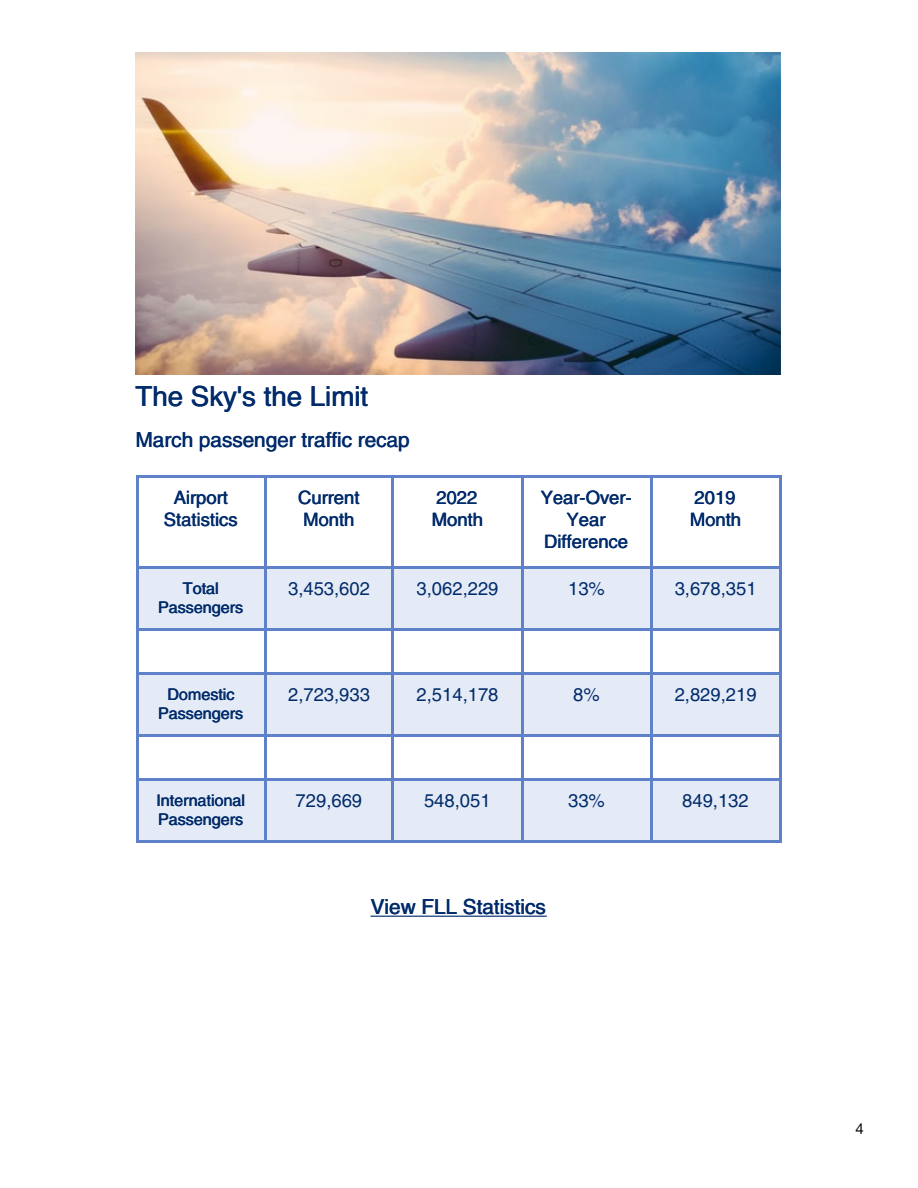
<style>
.page{position:relative;width:918px;height:1188px;background:#fff}
.page>*{position:absolute;margin:0;border:0;box-sizing:border-box;transform-origin:0 0}
.t1{font:27.6px "Helvetica";color:#012b6b}
.t2{font:20.7px "Helvetica";color:#012b6b}
.t3{font:18.45px/21.9px "Helvetica";color:#012b6b}
.t4{font:16.2px/18.5px "Helvetica";color:#012b6b;text-align:center}
.t5{font:15px "Helvetica Neue";color:#000}
</style>
<div class="page">
<hr style="left:371px;top:916px;width:175px;height:1px;background:#012b6b">
<div style="left:137px;top:568px;width:128px;height:62px;background:#e4ebf6"></div>
<div style="left:265px;top:568px;width:128px;height:62px;background:#e4ebf6"></div>
<div style="left:393px;top:568px;width:129px;height:62px;background:#e4ebf6"></div>
<div style="left:522px;top:568px;width:129px;height:62px;background:#e4ebf6"></div>
<div style="left:651px;top:568px;width:129px;height:62px;background:#e4ebf6"></div>
<div style="left:137px;top:674px;width:128px;height:62px;background:#e4ebf6"></div>
<div style="left:265px;top:674px;width:128px;height:62px;background:#e4ebf6"></div>
<div style="left:393px;top:674px;width:129px;height:62px;background:#e4ebf6"></div>
<div style="left:522px;top:674px;width:129px;height:62px;background:#e4ebf6"></div>
<div style="left:651px;top:674px;width:129px;height:62px;background:#e4ebf6"></div>
<div style="left:137px;top:780px;width:128px;height:62px;background:#e4ebf6"></div>
<div style="left:265px;top:780px;width:128px;height:62px;background:#e4ebf6"></div>
<div style="left:393px;top:780px;width:129px;height:62px;background:#e4ebf6"></div>
<div style="left:522px;top:780px;width:129px;height:62px;background:#e4ebf6"></div>
<div style="left:651px;top:780px;width:129px;height:62px;background:#e4ebf6"></div>
<hr style="left:136px;top:475px;width:130px;height:3px;background:#5e81ca">
<hr style="left:136px;top:475px;width:2px;height:94px;background:#5e81ca">
<hr style="left:264px;top:475px;width:130px;height:3px;background:#5e81ca">
<hr style="left:264px;top:475px;width:2px;height:94px;background:#5e81ca">
<hr style="left:392px;top:475px;width:131px;height:3px;background:#5e81ca">
<hr style="left:392px;top:475px;width:2px;height:94px;background:#5e81ca">
<hr style="left:521px;top:475px;width:131px;height:3px;background:#5e81ca">
<hr style="left:521px;top:475px;width:2px;height:94px;background:#5e81ca">
<hr style="left:650px;top:475px;width:131px;height:3px;background:#5e81ca">
<hr style="left:650px;top:475px;width:2px;height:94px;background:#5e81ca">
<hr style="left:779px;top:475px;width:2px;height:94px;background:#5e81ca">
<hr style="left:136px;top:566px;width:130px;height:3px;background:#5e81ca">
<hr style="left:136px;top:566px;width:2px;height:65px;background:#5e81ca">
<hr style="left:264px;top:566px;width:130px;height:3px;background:#5e81ca">
<hr style="left:264px;top:566px;width:2px;height:65px;background:#5e81ca">
<hr style="left:392px;top:566px;width:131px;height:3px;background:#5e81ca">
<hr style="left:392px;top:566px;width:2px;height:65px;background:#5e81ca">
<hr style="left:521px;top:566px;width:131px;height:3px;background:#5e81ca">
<hr style="left:521px;top:566px;width:2px;height:65px;background:#5e81ca">
<hr style="left:650px;top:566px;width:131px;height:3px;background:#5e81ca">
<hr style="left:650px;top:566px;width:2px;height:65px;background:#5e81ca">
<hr style="left:779px;top:566px;width:2px;height:65px;background:#5e81ca">
<hr style="left:136px;top:629px;width:130px;height:2px;background:#5e81ca">
<hr style="left:136px;top:629px;width:2px;height:46px;background:#5e81ca">
<hr style="left:264px;top:629px;width:130px;height:2px;background:#5e81ca">
<hr style="left:264px;top:629px;width:2px;height:46px;background:#5e81ca">
<hr style="left:392px;top:629px;width:131px;height:2px;background:#5e81ca">
<hr style="left:392px;top:629px;width:2px;height:46px;background:#5e81ca">
<hr style="left:521px;top:629px;width:131px;height:2px;background:#5e81ca">
<hr style="left:521px;top:629px;width:2px;height:46px;background:#5e81ca">
<hr style="left:650px;top:629px;width:131px;height:2px;background:#5e81ca">
<hr style="left:650px;top:629px;width:2px;height:46px;background:#5e81ca">
<hr style="left:779px;top:629px;width:2px;height:46px;background:#5e81ca">
<hr style="left:136px;top:672px;width:130px;height:3px;background:#5e81ca">
<hr style="left:136px;top:672px;width:2px;height:65px;background:#5e81ca">
<hr style="left:264px;top:672px;width:130px;height:3px;background:#5e81ca">
<hr style="left:264px;top:672px;width:2px;height:65px;background:#5e81ca">
<hr style="left:392px;top:672px;width:131px;height:3px;background:#5e81ca">
<hr style="left:392px;top:672px;width:2px;height:65px;background:#5e81ca">
<hr style="left:521px;top:672px;width:131px;height:3px;background:#5e81ca">
<hr style="left:521px;top:672px;width:2px;height:65px;background:#5e81ca">
<hr style="left:650px;top:672px;width:131px;height:3px;background:#5e81ca">
<hr style="left:650px;top:672px;width:2px;height:65px;background:#5e81ca">
<hr style="left:779px;top:672px;width:2px;height:65px;background:#5e81ca">
<hr style="left:136px;top:735px;width:130px;height:2px;background:#5e81ca">
<hr style="left:136px;top:735px;width:2px;height:46px;background:#5e81ca">
<hr style="left:264px;top:735px;width:130px;height:2px;background:#5e81ca">
<hr style="left:264px;top:735px;width:2px;height:46px;background:#5e81ca">
<hr style="left:392px;top:735px;width:131px;height:2px;background:#5e81ca">
<hr style="left:392px;top:735px;width:2px;height:46px;background:#5e81ca">
<hr style="left:521px;top:735px;width:131px;height:2px;background:#5e81ca">
<hr style="left:521px;top:735px;width:2px;height:46px;background:#5e81ca">
<hr style="left:650px;top:735px;width:131px;height:2px;background:#5e81ca">
<hr style="left:650px;top:735px;width:2px;height:46px;background:#5e81ca">
<hr style="left:779px;top:735px;width:2px;height:46px;background:#5e81ca">
<hr style="left:136px;top:778px;width:130px;height:3px;background:#5e81ca">
<hr style="left:136px;top:841px;width:130px;height:2px;background:#5e81ca">
<hr style="left:136px;top:778px;width:2px;height:65px;background:#5e81ca">
<hr style="left:264px;top:778px;width:130px;height:3px;background:#5e81ca">
<hr style="left:264px;top:841px;width:130px;height:2px;background:#5e81ca">
<hr style="left:264px;top:778px;width:2px;height:65px;background:#5e81ca">
<hr style="left:392px;top:778px;width:131px;height:3px;background:#5e81ca">
<hr style="left:392px;top:841px;width:131px;height:2px;background:#5e81ca">
<hr style="left:392px;top:778px;width:2px;height:65px;background:#5e81ca">
<hr style="left:521px;top:778px;width:131px;height:3px;background:#5e81ca">
<hr style="left:521px;top:841px;width:131px;height:2px;background:#5e81ca">
<hr style="left:521px;top:778px;width:2px;height:65px;background:#5e81ca">
<hr style="left:650px;top:778px;width:131px;height:3px;background:#5e81ca">
<hr style="left:650px;top:841px;width:131px;height:2px;background:#5e81ca">
<hr style="left:650px;top:778px;width:2px;height:65px;background:#5e81ca">
<hr style="left:779px;top:778px;width:2px;height:65px;background:#5e81ca">
<img style="left:136px;top:53px;width:644px;height:321px">
<p class="t1" style="left:135px;top:385px;width:234px">The Sky's the Limit</p>
<p class="t2" style="left:135px;top:431px;width:276px">March passenger traffic recap</p>
<p class="t3" style="left:164px;top:488px;width:75px;text-align:center">Airport<br>Statistics</p>
<p class="t3" style="left:298px;top:488px;width:63px">Current<br>Month</p>
<p class="t3" style="left:432px;top:488px;width:53px">2022<br>Month</p>
<p class="t3" style="left:540px;top:488px;width:93px;text-align:center">Year-Over-<br>Year<br>Difference</p>
<p class="t3" style="left:690px;top:488px;width:53px">2019<br>Month</p>
<p class="t4" style="left:158px;top:580px;width:87px">Total<br>Passengers</p>
<p class="t3" style="left:288px;top:579px;width:83px">3,453,602</p>
<p class="t3" style="left:417px;top:579px;width:83px">3,062,229</p>
<p class="t3" style="left:568px;top:579px;width:38px">13%</p>
<p class="t3" style="left:675px;top:579px;width:83px">3,678,351</p>
<p class="t4" style="left:158px;top:686px;width:87px">Domestic<br>Passengers</p>
<p class="t3" style="left:288px;top:685px;width:83px">2,723,933</p>
<p class="t3" style="left:417px;top:685px;width:83px">2,514,178</p>
<p class="t3" style="left:573px;top:685px;width:28px">8%</p>
<p class="t3" style="left:675px;top:685px;width:83px">2,829,219</p>
<p class="t4" style="left:156px;top:792px;width:90px;text-align:left">International<br>Passengers</p>
<p class="t3" style="left:296px;top:791px;width:68px">729,669</p>
<p class="t3" style="left:424px;top:791px;width:68px">548,051</p>
<p class="t3" style="left:568px;top:791px;width:38px">33%</p>
<p class="t3" style="left:682px;top:791px;width:68px">849,132</p>
<p class="t2" style="left:370px;top:898px;width:177px">View FLL Statistics</p>
<p class="t5" style="left:856px;top:1120px;width:10px">4</p>
</div>
